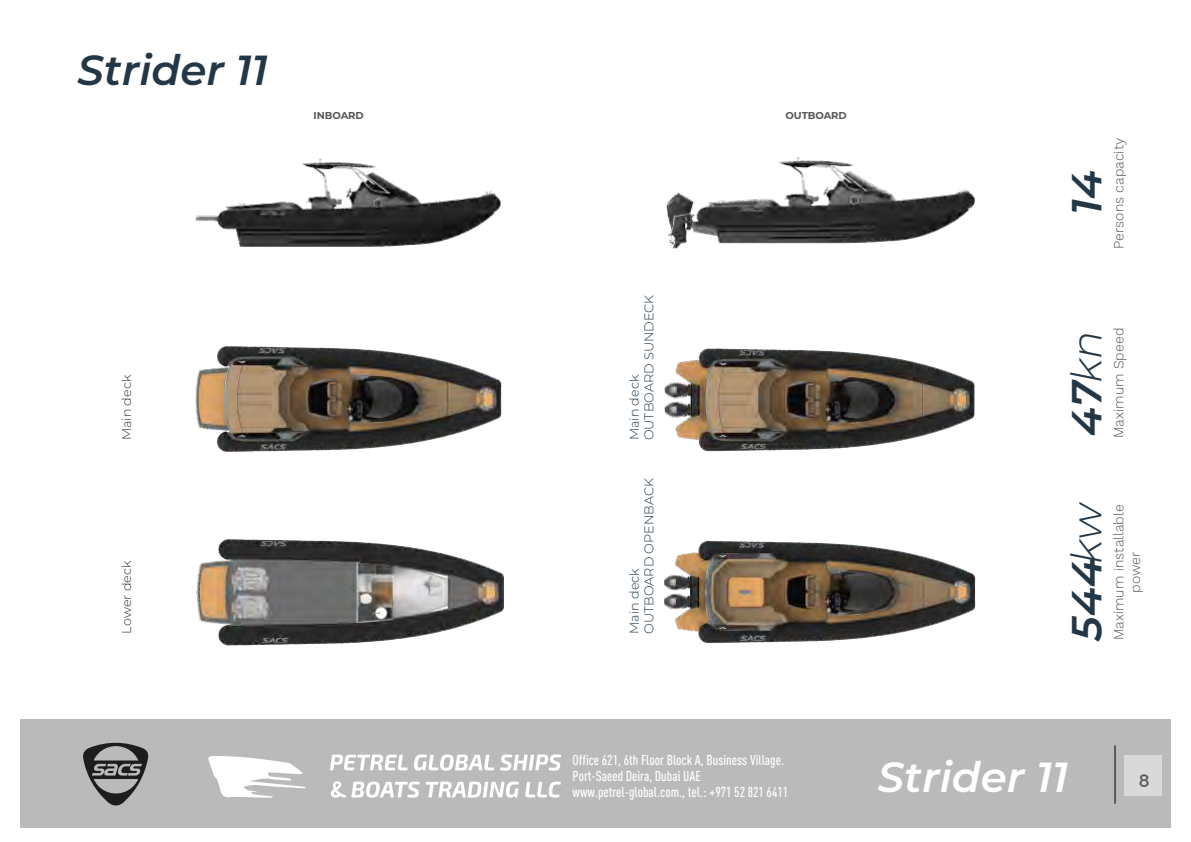
<style>
.page{position:relative;width:1191px;height:842px;background:#fff}
.page>*{position:absolute;margin:0;border:0;box-sizing:border-box;transform-origin:0 0}
.t1{font:italic 600 42px "Montserrat";color:#233746}
.t2{font:italic 600 42px "Montserrat";color:#fff}
.t3{font:600 18px "Raleway";color:#5a5a5a}
.t4{font:500 condensed 14.2px/16.4px "DIN Pro";color:#fff}
.t5{font:300 14px/16.8px "Work Sans";color:#575756;text-align:center}
.t6{font:300 12.8px/14.5px "Montserrat";color:#233746}
.t7{font:700 10px "Montserrat";letter-spacing:-.01em;color:#575756}
.s1{font-weight:300}
</style>
<div class="page">
<img style="left:195px;top:158px;width:306px;height:89px">
<img style="left:195px;top:346px;width:307px;height:106px">
<img style="left:196px;top:539px;width:308px;height:107px">
<img style="left:664px;top:348px;width:311px;height:104px">
<img style="left:664px;top:540px;width:312px;height:104px">
<img style="left:666px;top:157px;width:310px;height:92px">
<div style="left:20px;top:719px;width:1151px;height:109px;background:#bababa"></div>
<svg style="left:83px;top:742px;width:66px;height:64px"></svg>
<svg style="left:208px;top:756px;width:97px;height:42px"></svg>
<svg style="left:330px;top:754px;width:77px;height:16px"></svg>
<svg style="left:414px;top:754px;width:80px;height:17px"></svg>
<svg style="left:500px;top:754px;width:61px;height:17px"></svg>
<svg style="left:331px;top:781px;width:188px;height:17px"></svg>
<svg style="left:525px;top:781px;width:36px;height:17px"></svg>
<div style="left:1124px;top:755px;width:38px;height:40px;background:#d9d9d9"></div>
<hr style="left:1114px;top:745px;width:2px;height:59px;background:#5a5a5a">
<h1 class="t1" style="left:78px;top:40px;width:192px">Strider 11</h1>
<p class="t6" style="left:119px;top:440px;width:67px;rotate:-90deg">Main deck</p>
<p class="t6" style="left:119px;top:634px;width:75px;rotate:-90deg">Lower deck</p>
<p class="t7" style="left:314px;top:108px;width:52px">INBOARD</p>
<p class="t7" style="left:785px;top:108px;width:63px">OUTBOARD</p>
<p class="t6" style="left:641px;top:440px;width:147px;rotate:-90deg">OUTBOARD SUNDECK</p>
<p class="t6" style="left:627px;top:440px;width:67px;rotate:-90deg">Main deck</p>
<p class="t6" style="left:627px;top:634px;width:157px;rotate:-90deg">Main deck<br>OUTBOARD OPENBACK</p>
<h1 class="t1" style="left:1056px;top:215px;width:46px;rotate:-90deg">14</h1>
<p class="t5" style="left:1110px;top:249px;width:112px;rotate:-90deg">Persons capacity</p>
<h1 class="t1" style="left:1056px;top:436px;width:106px;rotate:-90deg">47<span class="s1">kn</span></h1>
<p class="t5" style="left:1110px;top:438px;width:112px;rotate:-90deg">Maximum Speed</p>
<h1 class="t1" style="left:1056px;top:640px;width:140px;rotate:-90deg">544<span class="s1">kw</span></h1>
<p class="t5" style="left:1110px;top:640px;width:137px;rotate:-90deg">Maximum installable power</p>
<p class="t4" style="left:572px;top:750px;width:217px">Office 621, 6th Floor Block A, Business Village.<br>Port-Saeed Deira, Dubai UAE www.petrel-global.com., tel.: +971 52 821 6411</p>
<h1 class="t2" style="left:878px;top:748px;width:192px">Strider 11</h1>
<p class="t3" style="left:1138px;top:766px;width:12px">8</p>
</div>
